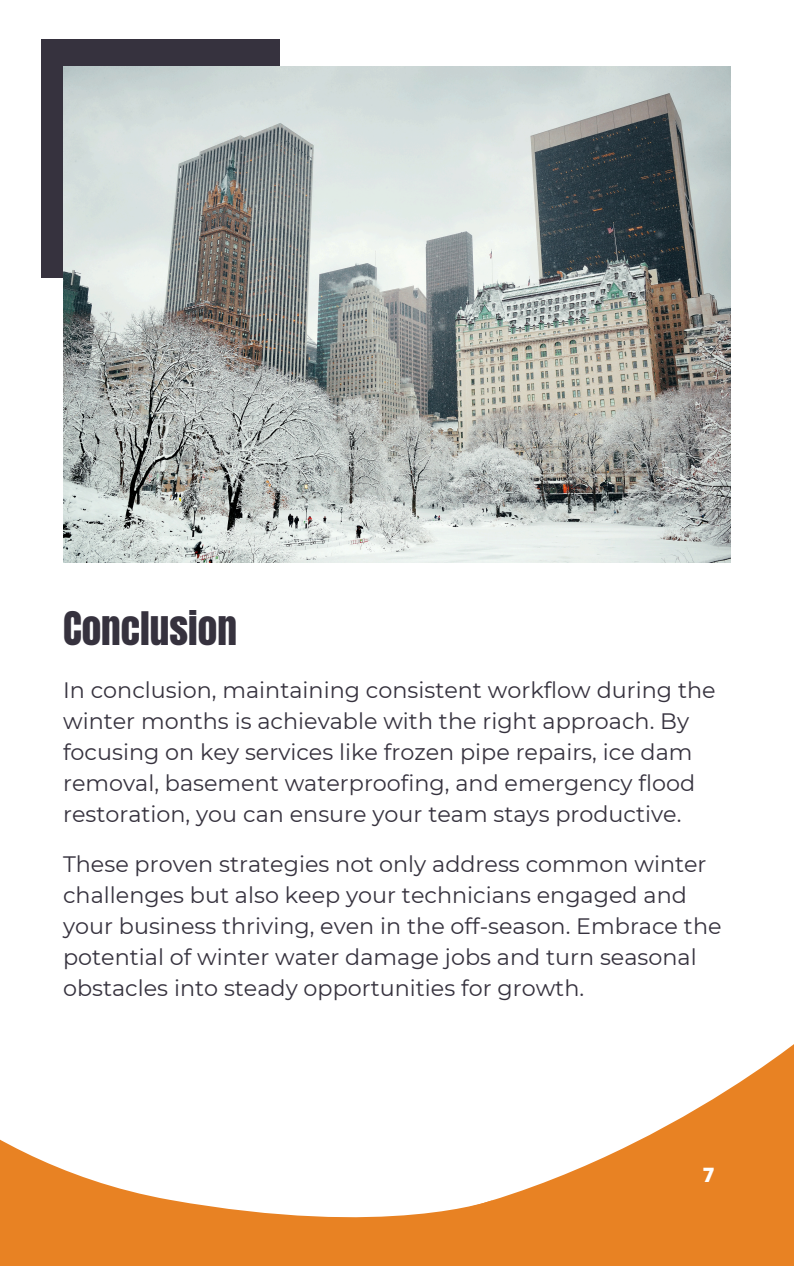
<style>
.page{position:relative;width:794px;height:1266px;background:#fff}
.page>*{position:absolute;margin:0;border:0;box-sizing:border-box;transform-origin:0 0}
.t1{font:39.3px "Anton";color:#36323e}
.t2{font:22.27px/30.9px "Montserrat";color:#36323e}
.t3{font:800 19.8px "Open Sans";color:#fff}
</style>
<div class="page">
<div style="left:41px;top:40px;width:238px;height:238px;background:#36323e"></div>
<img style="left:63px;top:66px;width:666px;height:496px">
<svg style="left:0;top:1045px;width:793px;height:221px"></svg>
<p class="t1" style="left:63px;top:600px;width:175px">Conclusion</p>
<p class="t2" style="left:63px;top:674px;width:653px">In conclusion, maintaining consistent workflow during the winter months is achievable with the right approach. By focusing on key services like frozen pipe repairs, ice dam removal, basement waterproofing, and emergency flood restoration, you can ensure your team stays productive.</p>
<p class="t2" style="left:63px;top:849px;width:659px">These proven strategies not only address common winter challenges but also keep your technicians engaged and your business thriving, even in the off-season. Embrace the potential of winter water damage jobs and turn seasonal obstacles into steady opportunities for growth.</p>
<p class="t3" style="left:702px;top:1160px;width:13px">7</p>
</div>
